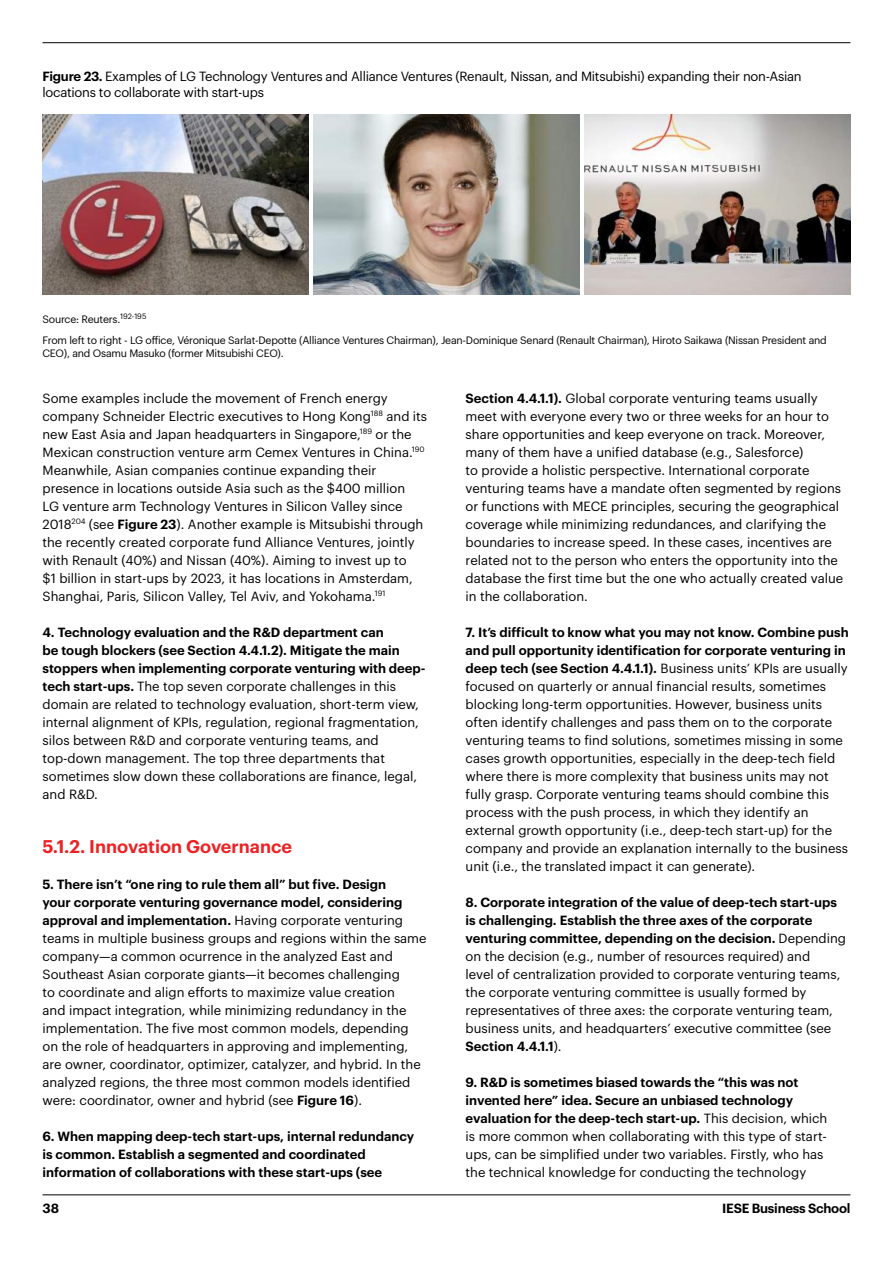
<style>
.page{position:relative;width:893px;height:1263px;background:#fff}
.page>*{position:absolute;margin:0;border:0;box-sizing:border-box;transform-origin:0 0}
.t1{font:600 18px "Graphik";color:#ed2124}
.t2{font:13.05px/18px "Graphik";color:#000101}
.t3{font:600 13.05px/18px "Graphik";color:#000101}
.t4{font:13.05px/15.6px "Graphik";letter-spacing:-.02em;color:#000}
.t5{font:600 13.05px "Graphik";letter-spacing:-.02em;color:#000}
.t6{font:10.5px/21.1px "Graphik";letter-spacing:-.02em;color:#000}
.s1{font-weight:600}
.s2{color:#000}
.s3{font-weight:400}
.s4{font-weight:400;color:#000}
</style>
<div class="page">
<hr style="left:43px;top:1194px;width:807px;height:1px;background:#000">
<hr style="left:43px;top:42px;width:807px;height:1px;background:#000">
<img style="left:43px;top:115px;width:265px;height:180px">
<img style="left:585px;top:115px;width:265px;height:180px">
<img style="left:349px;top:115px;width:187px;height:180px">
<img style="left:536px;top:115px;width:43px;height:180px">
<img style="left:314px;top:115px;width:35px;height:180px">
<p class="t4" style="left:43px;top:67px;width:761px"><span class="s1">Figure 23.</span> Examples of LG Technology Ventures and Alliance Ventures (Renault, Nissan, and Mitsubishi) expanding their non-Asian locations to collaborate with start-ups</p>
<p class="t6" style="left:43px;top:308px;width:786px">Source: Reuters.<sup>192-195<br></sup>From left to right - LG office, Véronique Sarlat-Depotte (Alliance Ventures Chairman), Jean-Dominique Senard (Renault Chairman), Hiroto Saikawa (Nissan President and</p>
<p class="t6" style="left:43px;top:342px;width:243px">CEO), and Osamu Masuko (former Mitsubishi CEO).</p>
<p class="t2" style="left:43px;top:388px;width:386px"><span class="s2">Some examples include the movement of French energy company Schneider Electric executives to Hong Kong</span><sup>188</sup> <span class="s2">and its new East Asia and Japan headquarters in Singapore,</span><sup>189</sup> <span class="s2">or the Mexican construction venture arm Cemex Ventures in China.</span><sup>190<br></sup><span class="s2">Meanwhile, Asian companies continue expanding their presence in locations outside Asi</span>a such as the $400 million<br>LG venture arm Technology Ventures in Silicon Valley since 2018<sup>204</sup> (see <span class="s1">Figure 23</span>). Another example is Mitsubishi through the recently created corporate fund Alliance Ventures, jointly with Renault (40%) and Nissan (40%). Aiming to invest up to<br>$1 billion in start-ups by 2023, it has locations in Amsterdam, Shanghai, Paris, Silicon Valley, Tel Aviv, and Yokohama.<sup>191</sup></p>
<p class="t2" style="left:43px;top:622px;width:385px"><span class="s1">4. Technology evaluation and the R&amp;D department can<br>be tough blockers (see Section 4.4.1.2). Mitigate the main stoppers when implementing corporate venturing with deep&shy;tech start-ups.</span> The top seven corporate challenges in this domain are related to technology evaluation, short-term view, internal alignment of KPIs, regulation, regional fragmentation, silos between R&amp;D and corporate venturing teams, and top-down management. The top three departments that sometimes slow down these collaborations are finance, legal, and R&amp;D.</p>
<p class="t2" style="left:466px;top:388px;width:379px"><span class="s1">Section 4.4.1.1).</span> Global corporate venturing teams usually meet with everyone every two or three weeks for an hour to share opportunities and keep everyone on track. Moreover, many of them have a unified database (e.g., Salesforce)<br>to provide a holistic perspective. International corporate venturing teams have a mandate often segmented by regions or functions with MECE principles, securing the geographical coverage while minimizing redundances, and clarifying the boundaries to increase speed. In these cases, incentives are related not to the person who enters the opportunity into the database the first time but the one who actually created value in the collaboration.</p>
<p class="t2" style="left:466px;top:622px;width:385px"><span class="s1">7. It’s difficult to know what you may not know. Combine push and pull opportunity identification for corporate venturing in deep tech (see Section 4.4.1.1).</span> Business units’ KPIs are usually focused on quarterly or annual financial results, sometimes blocking long-term opportunities. However, business units often identify challenges and pass them on to the corporate venturing teams to find solutions, sometimes missing in some cases growth opportunities, especially in the deep-tech field where there is more complexity that business units may not fully grasp. Corporate venturing teams should combine this process with the push process, in which they identify an external growth opportunity (i.e., deep-tech start-up) for the company and provide an explanation internally to the business unit (i.e., the translated impact it can generate).</p>
<p class="t2" style="left:466px;top:892px;width:382px"><span class="s1">8. Corporate integration of the value of deep-tech start-ups is challenging. Establish the three axes of the corporate venturing committee, depending on the decision.</span> Depending on the decision (e.g., number of resources required) and<br>level of centralization provided to corporate venturing teams, the corporate venturing committee is usually formed by representatives of three axes: the corporate venturing team, business units, and headquarters’ executive committee (see <span class="s1">Section 4.4.1.1</span>).</p>
<p class="t3" style="left:466px;top:1072px;width:363px">9. R&amp;D is sometimes biased towards the “this was not invented here” idea. Secure an unbiased technology evaluation for the deep-tech start-up. <span class="s3">This decision, which is more common when collaborating with this type of start&shy;ups, can be simplified under two v</span><span class="s4">ariables. Firstly, who has the technical knowledge for conducting the technology</span></p>
<h1 class="t1" style="left:43px;top:832px;width:251px">5.1.2. Innovation Governance</h1>
<p class="t2" style="left:43px;top:874px;width:386px"><span class="s1">5. There isn’t “one ring to rule them all” but five. Design<br>your corporate venturing governance model, considering approval and implementation.</span> Having corporate venturing teams in multiple business groups and regions within the same company—a common ocurrence in the analyzed East and Southeast Asian corporate giants—it becomes challenging<br>to coordinate and align efforts to maximize value creation<br>and impact integration, while minimizing redundancy in the implementation. The five most common models, depending on the role of headquarters in approving and implementing, are owner, coordinator, optimizer, catalyzer, and hybrid. In the analyzed regions, the three most common models identified were: coordinator, owner and hybrid (see <span class="s1">Figure 16</span>).</p>
<p class="t3" style="left:43px;top:1126px;width:373px">6. When mapping deep-tech start-ups, internal redundancy is common. Establish a segmented and coordinated information of collaborations with these start-ups (see</p>
<p class="t5" style="left:43px;top:1198px;width:18px">38</p>
<p class="t5" style="left:722px;top:1198px;width:130px">IESE Business School</p>
</div>
